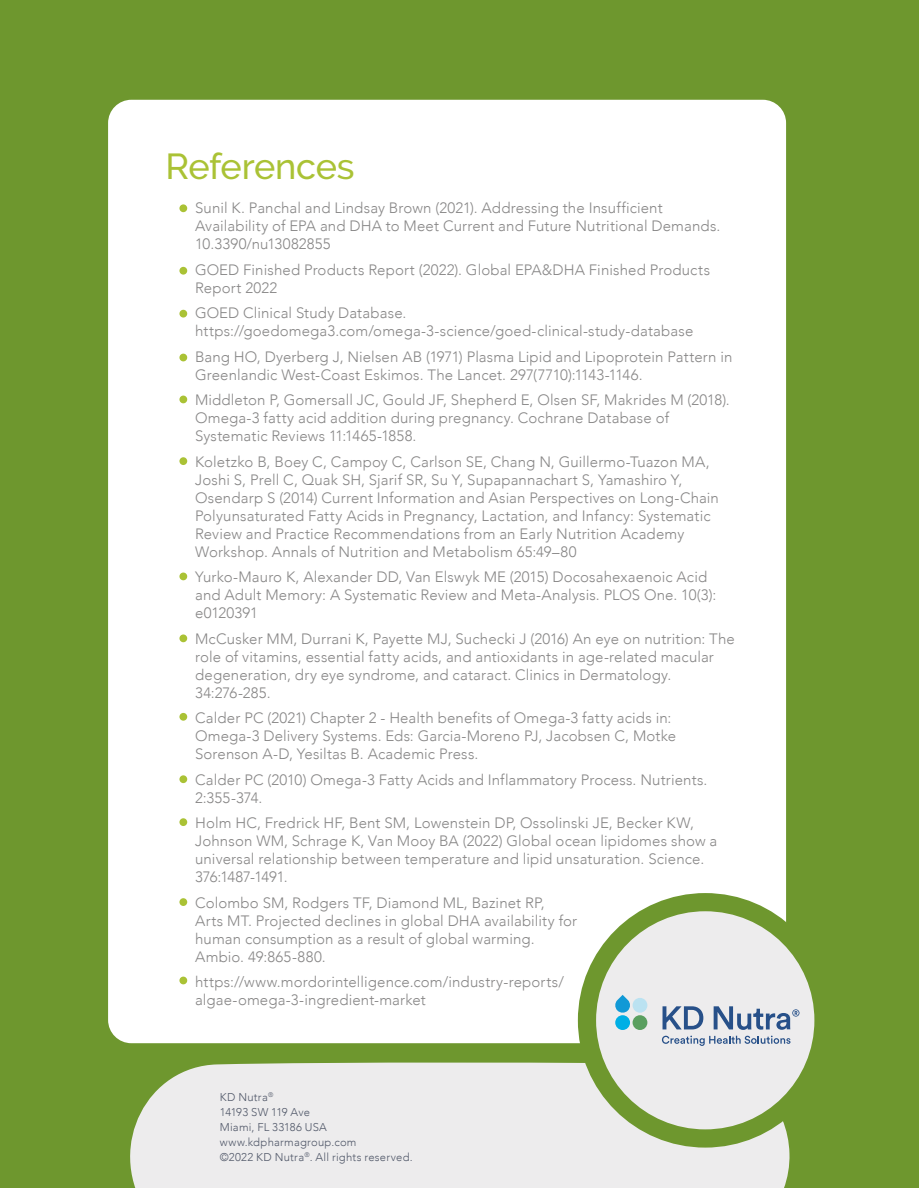
<style>
.page{position:relative;width:919px;height:1188px;background:#fff}
.page>*{position:absolute;margin:0;border:0;box-sizing:border-box;transform-origin:0 0}
.t1{font:500 36px "Raleway";letter-spacing:-.015em;color:#aac235}
.t2{font:300 15px/18px "Avenir";letter-spacing:.01em;color:#888787}
.t3{font:300 11.25px/15px "Avenir";letter-spacing:.02em;color:#515869}
</style>
<div class="page">
<div style="left:0;top:0;width:918px;height:1188px;background:#6e972e"></div>
<div style="left:108px;top:100px;width:677px;height:943px;background:#fff;border-radius:23px"></div>
<div style="left:130px;top:1062px;width:660px;height:126px;background:#edeced"></div>
<div style="left:179px;top:354px;width:8px;height:7px;background:#aac235;border-radius:50%"></div>
<div style="left:179px;top:396px;width:8px;height:7px;background:#aac235;border-radius:50%"></div>
<div style="left:179px;top:457px;width:8px;height:8px;background:#aac235;border-radius:50%"></div>
<div style="left:179px;top:573px;width:8px;height:7px;background:#aac235;border-radius:50%"></div>
<div style="left:179px;top:634px;width:8px;height:8px;background:#aac235;border-radius:50%"></div>
<div style="left:179px;top:713px;width:8px;height:8px;background:#aac235;border-radius:50%"></div>
<div style="left:179px;top:775px;width:8px;height:8px;background:#aac235;border-radius:50%"></div>
<div style="left:179px;top:818px;width:8px;height:8px;background:#aac235;border-radius:50%"></div>
<div style="left:179px;top:898px;width:8px;height:8px;background:#aac235;border-radius:50%"></div>
<div style="left:179px;top:977px;width:8px;height:7px;background:#aac235;border-radius:50%"></div>
<div style="left:577px;top:893px;width:255px;height:255px;background:#6e972e;border-radius:50%"></div>
<div style="left:596px;top:911px;width:218px;height:218px;background:#edeced;border-radius:50%"></div>
<svg style="left:662px;top:1006px;width:41px;height:23px"></svg>
<svg style="left:713px;top:1006px;width:86px;height:24px"></svg>
<div style="left:632px;top:1015px;width:15px;height:15px;background:#5a9f5f;border-radius:50%"></div>
<div style="left:615px;top:1015px;width:15px;height:15px;background:#00afe5;border-radius:50%"></div>
<svg style="left:615px;top:995px;width:15px;height:18px"></svg>
<div style="left:632px;top:998px;width:15px;height:15px;background:#bbe2f1;border-radius:50%"></div>
<svg style="left:661px;top:1036px;width:129px;height:10px"></svg>
<div style="left:179px;top:204px;width:8px;height:8px;background:#aac235;border-radius:50%"></div>
<div style="left:179px;top:267px;width:8px;height:8px;background:#aac235;border-radius:50%"></div>
<div style="left:179px;top:310px;width:8px;height:8px;background:#aac235;border-radius:50%"></div>
<h1 class="t1" style="left:165px;top:146px;width:190px">References</h1>
<p class="t2" style="left:195px;top:199px;width:526px">Sunil K. Panchal and Lindsay Brown (2021). Addressing the Insufficient<br>Availability of EPA and DHA to Meet Current and Future Nutritional Demands.<br>10.3390/nu13082855</p>
<p class="t2" style="left:195px;top:261px;width:516px">GOED Finished Products Report (2022). Global EPA&amp;DHA Finished Products<br>Report 2022</p>
<p class="t2" style="left:195px;top:304px;width:499px">GOED Clinical Study Database. https://goedomega3.com/omega-3-science/goed-clinical-study-database</p>
<p class="t2" style="left:195px;top:348px;width:538px">Bang HO, Dyerberg J, Nielsen AB (1971) Plasma Lipid and Lipoprotein Pattern in<br>Greenlandic West-Coast Eskimos. The Lancet. 297(7710):1143-1146.</p>
<p class="t2" style="left:195px;top:391px;width:536px">Middleton P, Gomersall JC, Gould JF, Shepherd E, Olsen SF, Makrides M (2018).<br>Omega-3 fatty acid addition during pregnancy. Cochrane Database of<br>Systematic Reviews 11:1465-1858.</p>
<p class="t2" style="left:195px;top:453px;width:525px">Koletzko B, Boey C, Campoy C, Carlson SE, Chang N, Guillermo-Tuazon MA, Joshi S, Prell C, Quak SH, Sjarif SR, Su Y, Supapannachart S, Yamashiro Y, Osendarp S (2014) Current Information and Asian Perspectives on Long-Chain Polyunsaturated Fatty Acids in Pregnancy, Lactation, and Infancy: Systematic Review and Practice Recommendations from an Early Nutrition Academy Workshop. Annals of Nutrition and Metabolism 65:49–80</p>
<p class="t2" style="left:195px;top:568px;width:522px">Yurko-Mauro K, Alexander DD, Van Elswyk ME (2015) Docosahexaenoic Acid and Adult Memory: A Systematic Review and Meta-Analysis. PLOS One. 10(3): e0120391</p>
<p class="t2" style="left:195px;top:630px;width:541px">McCusker MM, Durrani K, Payette MJ, Suchecki J (2016) An eye on nutrition: The role of vitamins, essential fatty acids, and antioxidants in age-related macular degeneration, dry eye syndrome, and cataract. Clinics in Dermatology.<br>34:276-285.</p>
<p class="t2" style="left:195px;top:709px;width:482px">Calder PC (2021) Chapter 2 - Health benefits of Omega-3 fatty acids in:<br>Omega-3 Delivery Systems. Eds: Garcia-Moreno PJ, Jacobsen C, Motke<br>Sorenson A-D, Yesiltas B. Academic Press.</p>
<p class="t2" style="left:195px;top:771px;width:514px">Calder PC (2010) Omega-3 Fatty Acids and Inflammatory Process. Nutrients.<br>2:355-374.</p>
<p class="t2" style="left:195px;top:814px;width:523px">Holm HC, Fredrick HF, Bent SM, Lowenstein DP, Ossolinski JE, Becker KW, Johnson WM, Schrage K, Van Mooy BA (2022) Global ocean lipidomes show a universal relationship between temperature and lipid unsaturation. Science.<br>376:1487-1491.</p>
<p class="t2" style="left:195px;top:894px;width:383px">Colombo SM, Rodgers TF, Diamond ML, Bazinet RP,<br>Arts MT. Projected declines in global DHA availability for human consumption as a result of global warming.<br>Ambio. 49:865-880.</p>
<p class="t2" style="left:195px;top:973px;width:370px">https://www.mordorintelligence.com/industry-reports/ algae-omega-3-ingredient-market</p>
<p class="t3" style="left:220px;top:1090px;width:194px">KD Nutra<sup>®<br></sup>14193 SW 119 Ave<br>Miami, FL 33186 USA www.kdpharmagroup.com<br>©2022 KD Nutra<sup>®</sup>. All rights reserved.</p>
</div>
